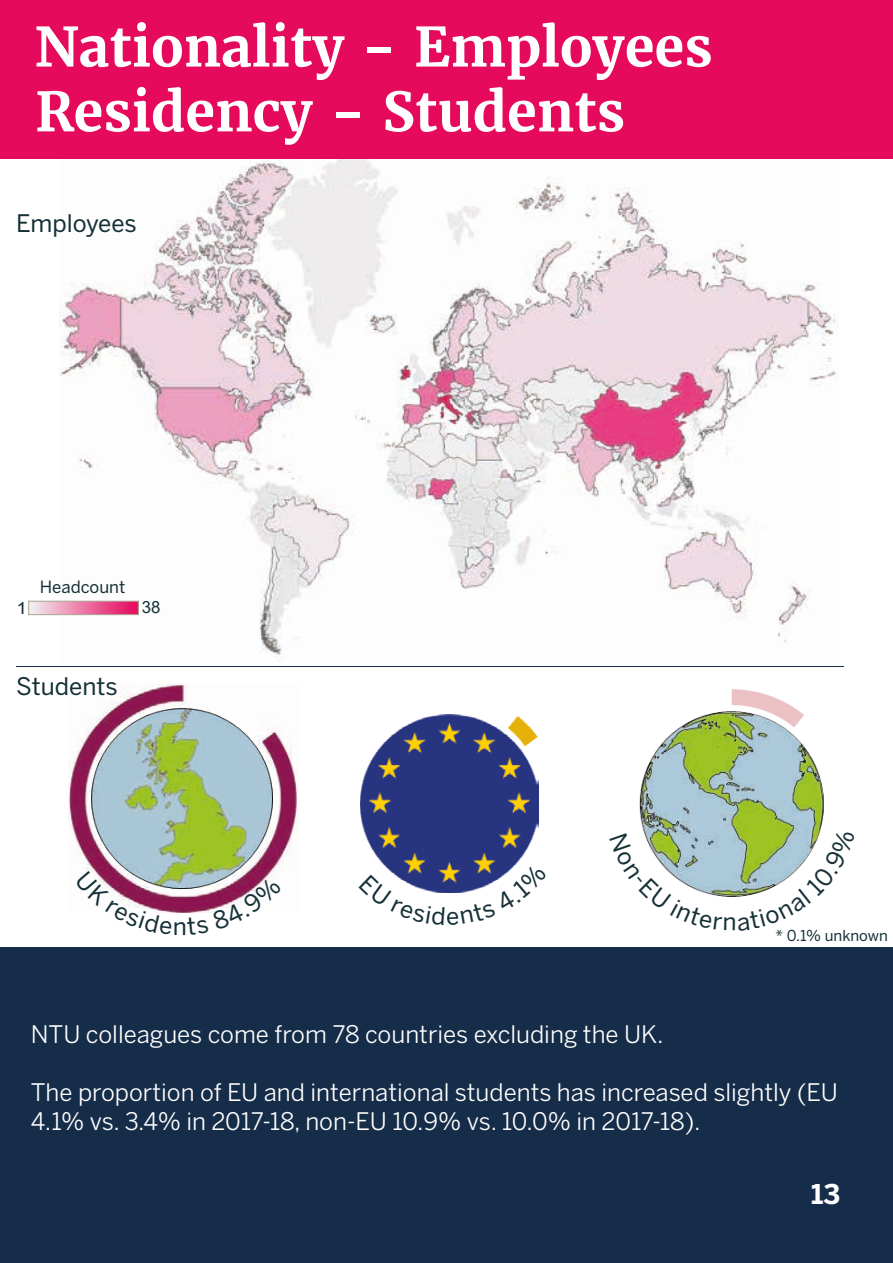
<style>
.page{position:relative;width:893px;height:1263px;background:#fff}
.page>*{position:absolute;margin:0;border:0;box-sizing:border-box;transform-origin:0 0}
.t1{font:700 54px/64.8px "Merriweather";color:#fff}
.t2{font:700 27px "Benton Sans";color:#fff}
.t3{font:24px/28.8px "Benton Sans";color:#fff}
.t4{font:24px "Benton Sans";color:#153037}
.t5{font:16.8px "Benton Sans";color:#153037}
.t6{font:16.8px "Arial";color:#153037}
.t7{font:16.8px "Arial";color:#153037;scale:1.12 1}
.t8{font:15px "Benton Sans";color:#153037}
</style>
<div class="page">
<img style="left:60px;top:159px;width:779px;height:502px">
<div style="left:0;top:947px;width:893px;height:316px;background:#162d49"></div>
<div style="left:0;top:0;width:893px;height:159px;background:#e50a5c"></div>
<div style="left:16px;top:581px;width:144px;height:38px;background:#fff"></div>
<svg style="left:30px;top:603px;width:107px;height:10px"></svg>
<div style="left:28px;top:601px;width:111px;height:14px;border:1px solid #ada99b"></div>
<img style="left:360px;top:715px;width:178px;height:148px">
<img style="left:721px;top:689px;width:79px;height:23px">
<img style="left:639px;top:712px;width:185px;height:116px">
<img style="left:68px;top:684px;width:230px;height:229px">
<img style="left:92px;top:709px;width:180px;height:180px">
<svg style="left:382px;top:863px;width:135px;height:30px"></svg>
<svg style="left:642px;top:828px;width:179px;height:69px"></svg>
<svg style="left:75px;top:871px;width:97px;height:42px"></svg>
<svg style="left:187px;top:876px;width:95px;height:37px"></svg>
<h1 class="t1" style="left:35px;top:15px;width:679px">Nationality - Employees<br>Residency - Students</h1>
<p class="t4" style="left:16px;top:209px;width:122px">Employees</p>
<p class="t5" style="left:40px;top:576px;width:87px">Headcount</p>
<p class="t7" style="left:16px;top:596px;width:11px">1</p>
<p class="t6" style="left:142px;top:596px;width:20px">38</p>
<p class="t4" style="left:16px;top:672px;width:103px">Students</p>
<p class="t4" style="left:173px;top:911px;width:16px">n</p>
<p class="t8" style="left:776px;top:926px;width:114px">* 0.1% unknown</p>
<p class="t3" style="left:31px;top:1020px;width:634px">NTU colleagues come from 78 countries excluding the UK.</p>
<p class="t3" style="left:31px;top:1078px;width:809px">The proportion of EU and international students has increased slightly (EU<br>4.1% vs. 3.4% in 2017-18, non-EU 10.9% vs. 10.0% in 2017-18).</p>
<p class="t2" style="left:811px;top:1177px;width:31px">13</p>
</div>
